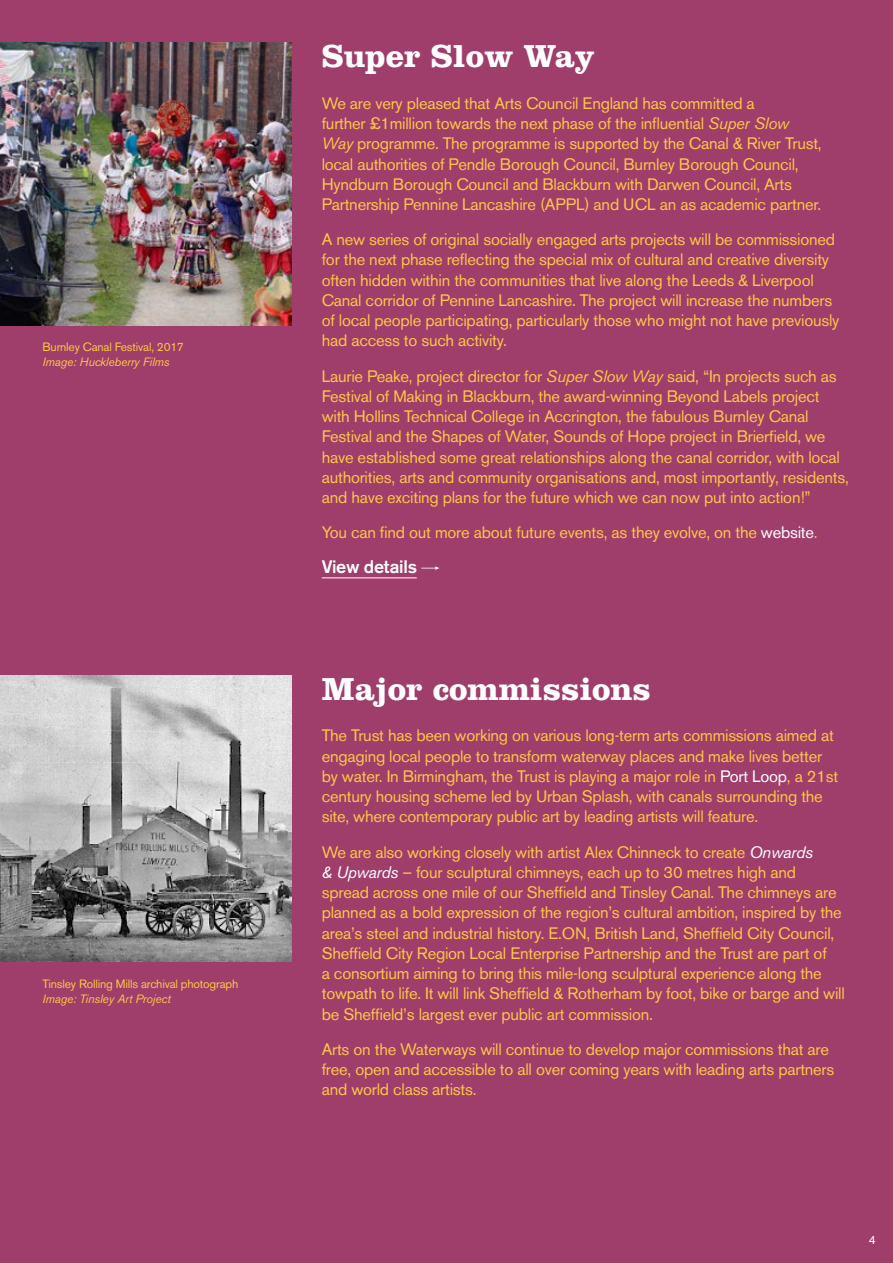
<style>
.page{position:relative;width:893px;height:1263px;background:#9f3d6b}
.page>*{position:absolute;margin:0;border:0;box-sizing:border-box;transform-origin:0 0}
.t1{font:700 33px "Clarendon";color:#fff}
.t2{font:500 18px "Akzidenz Grotesk BE";letter-spacing:-.015em;color:#fff}
.t3{font:16.5px/20.2px "Akzidenz Grotesk BE";letter-spacing:-.015em;color:#fdc649}
.t4{font:12px "Akzidenz Grotesk BE";letter-spacing:-.015em;color:#fdc649}
.t5{font:italic 12px "Akzidenz Grotesk BE";letter-spacing:-.015em;color:#fdc649}
.t6{font:12px "Akzidenz Grotesk BE";color:#fff}
.s1{font-style:italic}
.s2{color:#fff}
.s3{font-family:"Yuppy SC";font-weight:400}
.s4{font-style:italic;color:#fff}
</style>
<div class="page">
<img style="left:0;top:675px;width:292px;height:287px">
<img style="left:0;top:43px;width:292px;height:282px">
<hr style="left:322px;top:577px;width:95px;height:1px;background:#fff">
<p class="t4" style="left:43px;top:340px;width:143px">Burnley Canal Festival, 2017</p>
<p class="t5" style="left:43px;top:355px;width:129px">Image: Huckleberry Films</p>
<p class="t4" style="left:43px;top:976px;width:197px">Tinsley Rolling Mills archival photograph</p>
<p class="t5" style="left:43px;top:991px;width:130px">Image: Tinsley Art Project</p>
<h1 class="t1" style="left:322px;top:36px;width:275px">Super Slow Way</h1>
<p class="t3" style="left:322px;top:93px;width:501px">We are very pleased that Arts Council England has committed a<br>further £1million towards the next phase of the influential <span class="s1">Super Slow Way</span> programme. The programme is supported by the Canal &amp; River Trust, local authorities of Pendle Borough Council, Burnley Borough Council, Hyndburn Borough Council and Blackburn with Darwen Council, Arts Partnership Pennine Lancashire (APPL) and UCL an as academic partner.</p>
<p class="t3" style="left:322px;top:229px;width:519px">A new series of original socially engaged arts projects will be commissioned for the next phase reflecting the special mix of cultural and creative diversity often hidden within the communities that live along the Leeds &amp; Liverpool Canal corridor of Pennine Lancashire. The project will increase the numbers of local people participating, particularly those who might not have previously had access to such activity.</p>
<p class="t3" style="left:322px;top:366px;width:528px">Laurie Peake, project director for <span class="s1">Super Slow Way</span> said, “In projects such as Festival of Making in Blackburn, the award-winning Beyond Labels project with Hollins Technical College in Accrington, the fabulous Burnley Canal Festival and the Shapes of Water, Sounds of Hope project in Brierfield, we have established some great relationships along the canal corridor, with local authorities, arts and community organisations and, most importantly, residents, and have exciting plans for the future which we can now put into action!”</p>
<p class="t3" style="left:322px;top:522px;width:497px">You can find out more about future events, as they evolve, on the <span class="s2">website</span>.</p>
<p class="t2" style="left:322px;top:555px;width:119px">View details <span class="s3">→</span></p>
<h1 class="t1" style="left:322px;top:669px;width:331px">Major commissions</h1>
<p class="t3" style="left:322px;top:725px;width:518px">The Trust has been working on various long-term arts commissions aimed at engaging local people to transform waterway places and make lives better by water. In Birmingham, the Trust is playing a major role in <span class="s2">Port Loop</span>, a 21st century housing scheme led by Urban Splash, with canals surrounding the site, where contemporary public art by leading artists will feature.</p>
<p class="t3" style="left:322px;top:842px;width:525px">We are also working closely with artist Alex Chinneck to create <span class="s4">Onwards<br>&amp; Upwards</span> – four sculptural chimneys, each up to 30 metres high and spread across one mile of our Sheffield and Tinsley Canal. The chimneys are planned as a bold expression of the region’s cultural ambition, inspired by the area’s steel and industrial history. E.ON, British Land, Sheffield City Council, Sheffield City Region Local Enterprise Partnership and the Trust are part of<br>a consortium aiming to bring this mile-long sculptural experience along the towpath to life. It will link Sheffield &amp; Rotherham by foot, bike or barge and will be Sheffield’s largest ever public art commission.</p>
<p class="t3" style="left:322px;top:1039px;width:514px">Arts on the Waterways will continue to develop major commissions that are free, open and accessible to all over coming years with leading arts partners and world class artists.</p>
<p class="t6" style="left:869px;top:1232px;width:8px">4</p>
</div>
